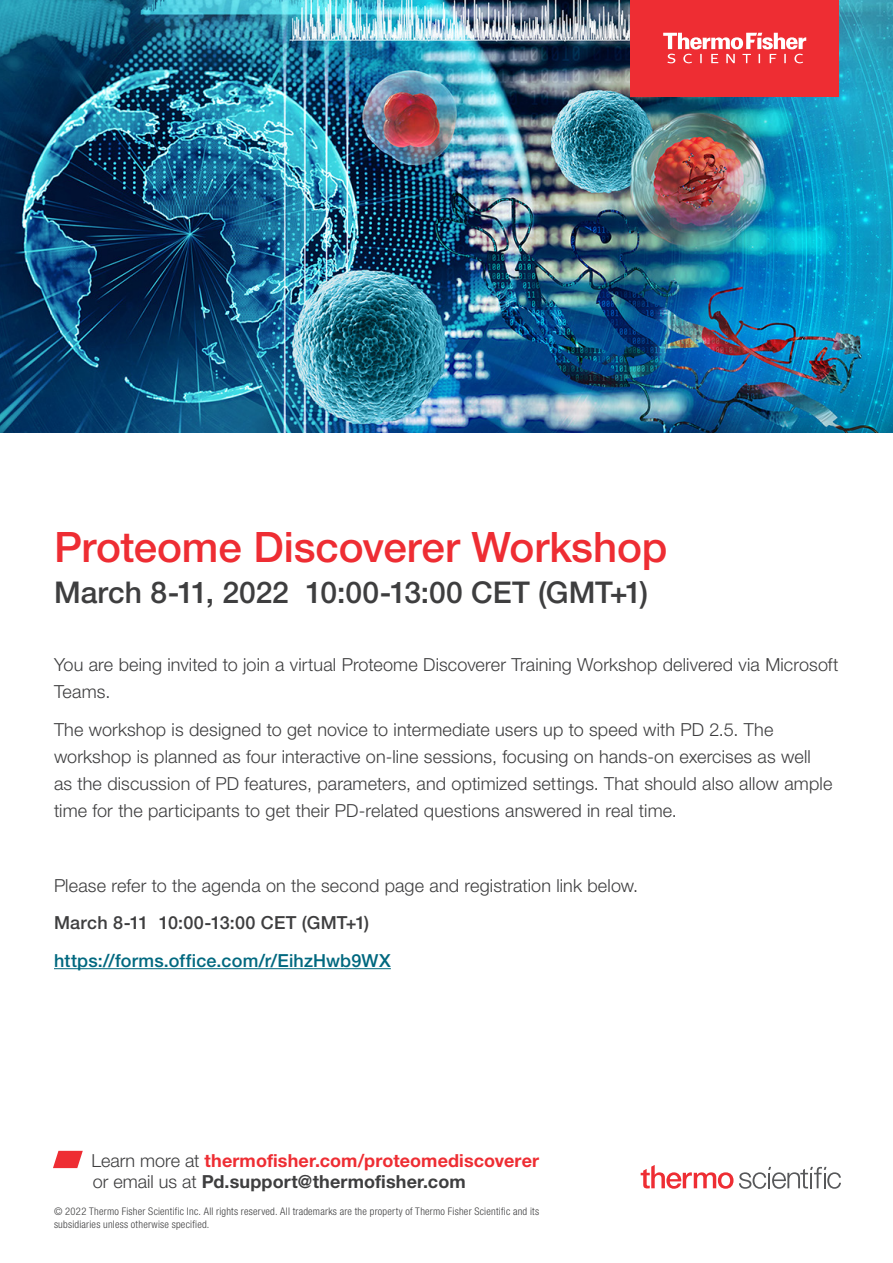
<style>
.page{position:relative;width:893px;height:1263px;background:#fff}
.page>*{position:absolute;margin:0;border:0;box-sizing:border-box;transform-origin:0 0}
.Headline{font:500 42px "Helvetica Neue LTW1 G";letter-spacing:-.005em;color:#ee2d33}
.Subhead_Main{font:500 30px "Helvetica Neue LTW1 G";color:#3e3e3f}
.Body__Copy__No_Basel{font:300 18px/27px "Helvetica Neue LTW1 G";letter-spacing:.005em;color:#3e3e3f}
.CTA{font:700 18px/21px "Helvetica Neue LTW1 G";letter-spacing:.005em;color:#ee2d33}
.Body__Copy__No_Basel-2{font:500 18px "Helvetica Neue LTW1 G";letter-spacing:.01em;color:#00687f}
.Body__Copy__No_Basel-3{font:500 18px "Helvetica Neue LTW1 G";letter-spacing:.015em;color:#3e3e3f}
.Copyright___Tactic{font:300 condensed 10.5px/13.5px "Helvetica Neue LTW1 G";letter-spacing:.025em;color:#3e3e3f}
.s1{font-weight:300;color:#3e3e3f}
.s2{color:#3e3e3f}
</style>
<div class="page">
<img style="left:0;top:0;width:893px;height:432px">
<hr style="left:54px;top:968px;width:337px;height:1px;background:#00687f">
<svg style="left:53px;top:1151px;width:30px;height:17px"></svg>
<svg style="left:739px;top:1167px;width:102px;height:22px"></svg>
<svg style="left:641px;top:1165px;width:92px;height:24px"></svg>
<div style="left:630px;top:0;width:209px;height:96px;background:#ee2d33"></div>
<svg style="left:663px;top:33px;width:143px;height:30px"></svg>
<p class="Headline" style="left:54px;top:522px;width:615px">Proteome Discoverer Workshop</p>
<p class="Subhead_Main" style="left:54px;top:574px;width:596px">March 8-11, 2022 10:00-13:00 CET (GMT+1)</p>
<p class="Body__Copy__No_Basel" style="left:54px;top:651px;width:786px">You are being invited to join a virtual Proteome Discoverer Training Workshop delivered via Microsoft<br>Teams.</p>
<p class="Body__Copy__No_Basel" style="left:54px;top:716px;width:780px">The workshop is designed to get novice to intermediate users up to speed with PD 2.5. The workshop is planned as four interactive on-line sessions, focusing on hands-on exercises as well as the discussion of PD features, parameters, and optimized settings. That should also allow ample time for the participants to get their PD-related questions answered in real time.</p>
<p class="Body__Copy__No_Basel" style="left:54px;top:872px;width:586px">Please refer to the agenda on the second page and registration link below.</p>
<p class="Body__Copy__No_Basel-3" style="left:54px;top:912px;width:317px">March 8-11 10:00-13:00 CET (GMT+1)</p>
<p class="Body__Copy__No_Basel-2" style="left:54px;top:950px;width:338px">https://forms.office.com/r/EihzHwb9WX</p>
<p class="CTA" style="left:92px;top:1150px;width:449px"><span class="s1">Learn more at</span> thermofisher.com/proteomediscoverer <span class="s1">or email us at</span> <span class="s2">Pd.support@thermofisher.com</span></p>
<p class="Copyright___Tactic" style="left:54px;top:1204px;width:487px">© 2022 Thermo Fisher Scientific Inc. All rights reserved. All trademarks are the property of Thermo Fisher Scientific and its subsidiaries unless otherwise specified.</p>
</div>
